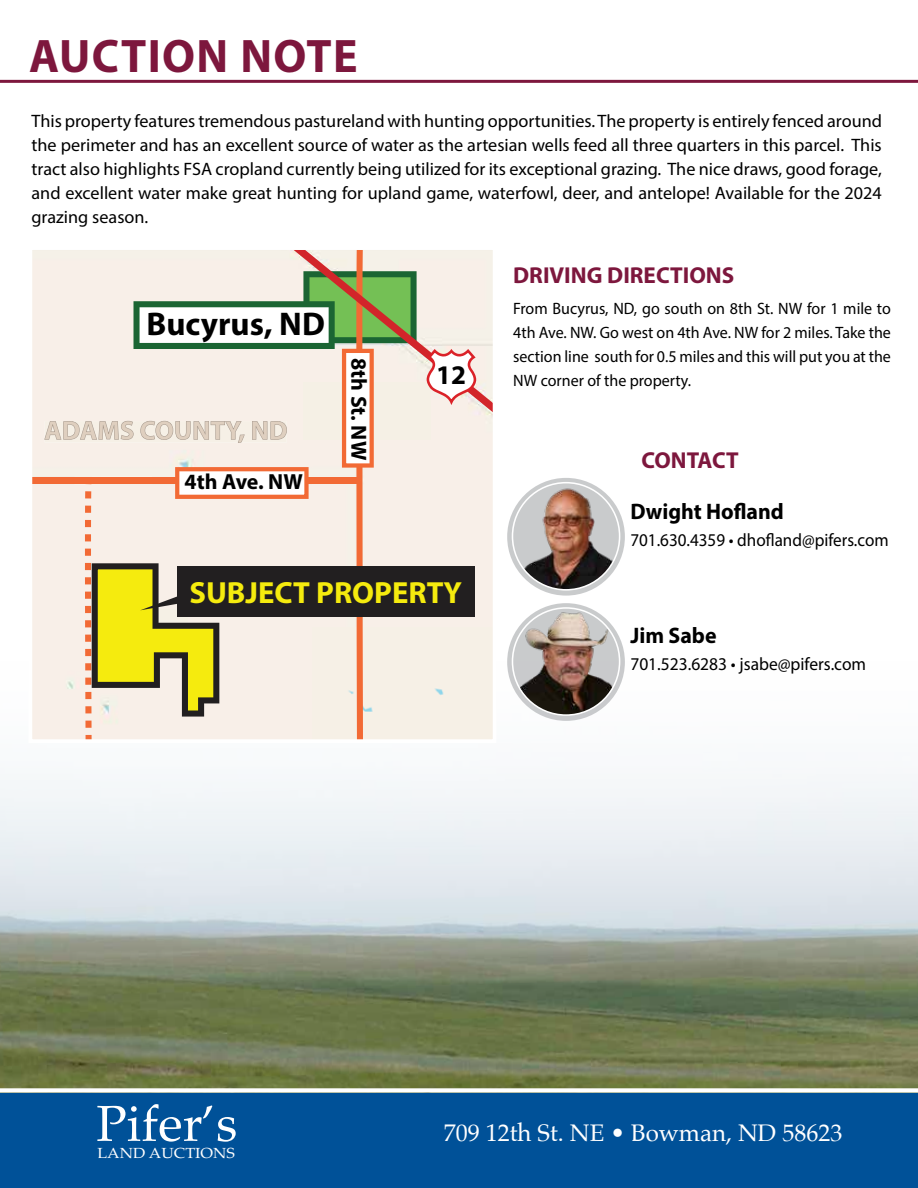
<style>
.page{position:relative;width:918px;height:1188px;background:#fff}
.page>*{position:absolute;margin:0;border:0;box-sizing:border-box;transform-origin:0 0}
.t1{font:50.7px "Palatino Linotype";color:#fff}
.t2{font:700 47.25px "Myriad Pro";letter-spacing:.03em;color:#7d173d}
.t3{font:700 32.85px "Myriad Pro";color:#000}
.t4{font:700 30.75px "Myriad Pro";color:#f5eb0e}
.t5{font:700 27px "Myriad Pro";color:#000}
.t6{font:24px "Palatino";color:#fff}
.t7{font:700 23.1px "Myriad Pro";color:#7d173d}
.t8{font:700 22.5px "Myriad Pro";color:#000}
.t9{font:700 21.9px "Myriad Pro";color:#000}
.t10{font:18px/24px "Myriad Pro";color:#000;text-align:justify}
.t11{font:18px "Myriad Pro";color:#000;scale:.95 1}
.t12{font:16.5px/24px "Myriad Pro";color:#000;text-align:justify}
.t13{font:14.7px "Palatino Linotype";color:#fff;scale:1.1 1}
</style>
<div class="page">
<div style="left:0;top:1093px;width:918px;height:95px;background:#005198"></div>
<hr style="left:0;top:80px;width:918px;height:3px;background:#7d173d">
<img style="left:0;top:641px;width:918px;height:447px">
<svg style="left:33px;top:251px;width:458px;height:487px;background:#ddd4c1"></svg>
<div style="left:28px;top:246px;width:468px;height:497px;border:4px solid #fff"></div>
<svg style="left:507px;top:478px;width:118px;height:118px;background:#cfd1d2"></svg>
<svg style="left:507px;top:603px;width:118px;height:118px;background:#cfd0d2"></svg>
<img style="left:512px;top:483px;width:108px;height:107px;border-radius:54px">
<div style="left:512px;top:482px;width:108px;height:109px;border:2px solid #fff;border-radius:50%"></div>
<img style="left:512px;top:608px;width:108px;height:107px;border-radius:54px">
<div style="left:512px;top:607px;width:108px;height:109px;border:2px solid #fff;border-radius:50%"></div>
<h2 class="t2" style="left:29px;top:25px;width:330px">AUCTION NOTE</h2>
<p class="t10" style="left:32px;top:109px;width:852px">This property features tremendous pastureland with hunting opportunities. The property is entirely fenced around the perimeter and has an excellent source of water as the artesian wells feed all three quarters in this parcel. This tract also highlights FSA cropland currently being utilized for its exceptional grazing. The nice draws, good forage, and excellent water make great hunting for upland game, waterfowl, deer, and antelope! Available for the 2024 grazing season.</p>
<p class="t7" style="left:513px;top:260px;width:223px">DRIVING DIRECTIONS</p>
<p class="t12" style="left:513px;top:296px;width:379px">From Bucyrus, ND, go south on 8th St. NW for 1 mile to 4th Ave. NW. Go west on 4th Ave. NW for 2 miles. Take the section line south for 0.5 miles and this will put you at the</p>
<h3 class="t5" style="left:436px;top:357px;width:31px">12</h3>
<p class="t12" style="left:513px;top:368px;width:179px">NW corner of the property.</p>
<h3 class="t3" style="left:147px;top:303px;width:180px">Bucyrus, ND</h3>
<p class="t9" style="left:373px;top:358px;width:103px;rotate:90deg">8th St. NW</p>
<p class="t7" style="left:642px;top:445px;width:98px">CONTACT</p>
<p class="t8" style="left:630px;top:496px;width:155px">Dwight Hofland</p>
<p class="t11" style="left:630px;top:528px;width:273px">701.630.4359 • dhofland@pifers.com</p>
<p class="t9" style="left:185px;top:468px;width:120px">4th Ave. NW</p>
<h3 class="t4" style="left:189px;top:572px;width:274px">SUBJECT PROPERTY</h3>
<p class="t8" style="left:630px;top:621px;width:88px">Jim Sabe</p>
<p class="t10" style="left:630px;top:652px;width:237px">701.523.6283 • jsabe@pifers.com</p>
<h1 class="t1" style="left:96px;top:1088px;width:143px">Pifer’s</h1>
<p class="t13" style="left:97px;top:1142px;width:127px">LAND AUCTIONS</p>
<h3 class="t6" style="left:444px;top:1113px;width:400px">709 12th St. NE • Bowman, ND 58623</h3>
</div>
